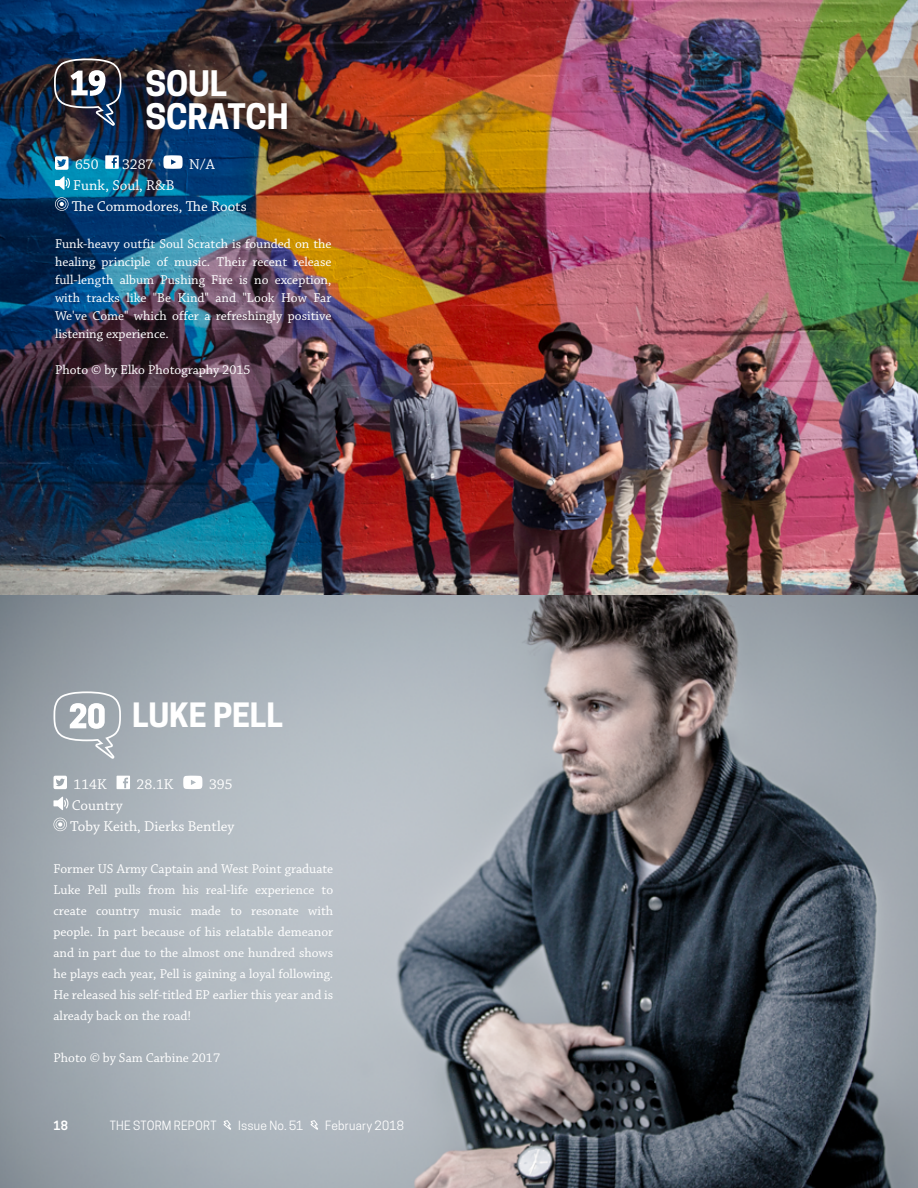
<style>
.page{position:relative;width:918px;height:1188px;background:#fff}
.page>*{position:absolute;margin:0;border:0;box-sizing:border-box;transform-origin:0 0}
.t1{font:700 33px/33px "Cooper Hewitt";letter-spacing:-.005em;color:#fff}
.t2{font:700 31.5px "Cooper Hewitt";color:#fff}
.t3{font:15px "Chaparral Pro";color:#fff}
.t4{font:13.5px/21px "Chaparral Pro";color:#fff;text-align:justify}
.t5{font:12px "Cooper Hewitt";letter-spacing:.015em;color:#fff}
.t6{font:600 12px "Cooper Hewitt";color:#fff}
</style>
<div class="page">
<img style="left:0;top:0;width:918px;height:1188px">
<svg style="left:54px;top:776px;width:13px;height:13px"></svg>
<svg style="left:117px;top:776px;width:13px;height:13px"></svg>
<svg style="left:183px;top:776px;width:19px;height:13px"></svg>
<svg style="left:53px;top:797px;width:15px;height:13px"></svg>
<svg style="left:54px;top:818px;width:13px;height:13px"></svg>
<svg style="left:55px;top:156px;width:14px;height:14px"></svg>
<svg style="left:105px;top:155px;width:14px;height:14px"></svg>
<svg style="left:163px;top:155px;width:20px;height:14px"></svg>
<svg style="left:55px;top:176px;width:15px;height:14px"></svg>
<svg style="left:55px;top:197px;width:13px;height:14px"></svg>
<svg style="left:53px;top:691px;width:68px;height:68px"></svg>
<svg style="left:54px;top:58px;width:67px;height:68px;background:#4c4f5b"></svg>
<svg style="left:223px;top:1120px;width:9px;height:10px"></svg>
<svg style="left:310px;top:1120px;width:9px;height:10px"></svg>
<p class="t1" style="left:145px;top:67px;width:145px">SOUL<br>SCRATCH</p>
<p class="t3" style="left:75px;top:156px;width:25px">650</p>
<p class="t3" style="left:122px;top:156px;width:33px">3287</p>
<p class="t3" style="left:189px;top:156px;width:27px">N/A</p>
<p class="t3" style="left:73px;top:177px;width:103px">Funk, Soul, R&amp;B</p>
<p class="t3" style="left:72px;top:198px;width:176px">The Commodores, The Roots</p>
<p class="t4" style="left:55px;top:235px;width:278px;line-height:18px">Funk-heavy outfit Soul Scratch is founded on the healing principle of music. Their recent release full-length album Pushing Fire is no exception, with tracks like "Be Kind" and "Look How Far We've Come" which offer a refreshingly positive listening experience.</p>
<p class="t4" style="left:55px;top:359px;width:197px">Photo © by Elko Photography 2015</p>
<p class="t2" style="left:132px;top:696px;width:152px">LUKE PELL</p>
<p class="t3" style="left:74px;top:776px;width:35px">114K</p>
<p class="t3" style="left:137px;top:776px;width:38px">28.1K</p>
<p class="t3" style="left:209px;top:776px;width:25px">395</p>
<p class="t3" style="left:72px;top:797px;width:53px">Country</p>
<p class="t3" style="left:70px;top:818px;width:166px">Toby Keith, Dierks Bentley</p>
<p class="t4" style="left:54px;top:858px;width:281px">Former US Army Captain and West Point graduate Luke Pell pulls from his real-life experience to create country music made to resonate with people. In part because of his relatable demeanor and in part due to the almost one hundred shows he plays each year, Pell is gaining a loyal following.<br>He released his self-titled EP earlier this year and is already back on the road!</p>
<p class="t4" style="left:54px;top:1047px;width:168px">Photo © by Sam Carbine 2017</p>
<p class="t6" style="left:53px;top:1118px;width:16px">18</p>
<p class="t5" style="left:110px;top:1118px;width:108px">THE STORM REPORT</p>
<p class="t5" style="left:238px;top:1118px;width:67px">Issue No. 51</p>
<p class="t5" style="left:325px;top:1118px;width:80px">February 2018</p>
</div>
